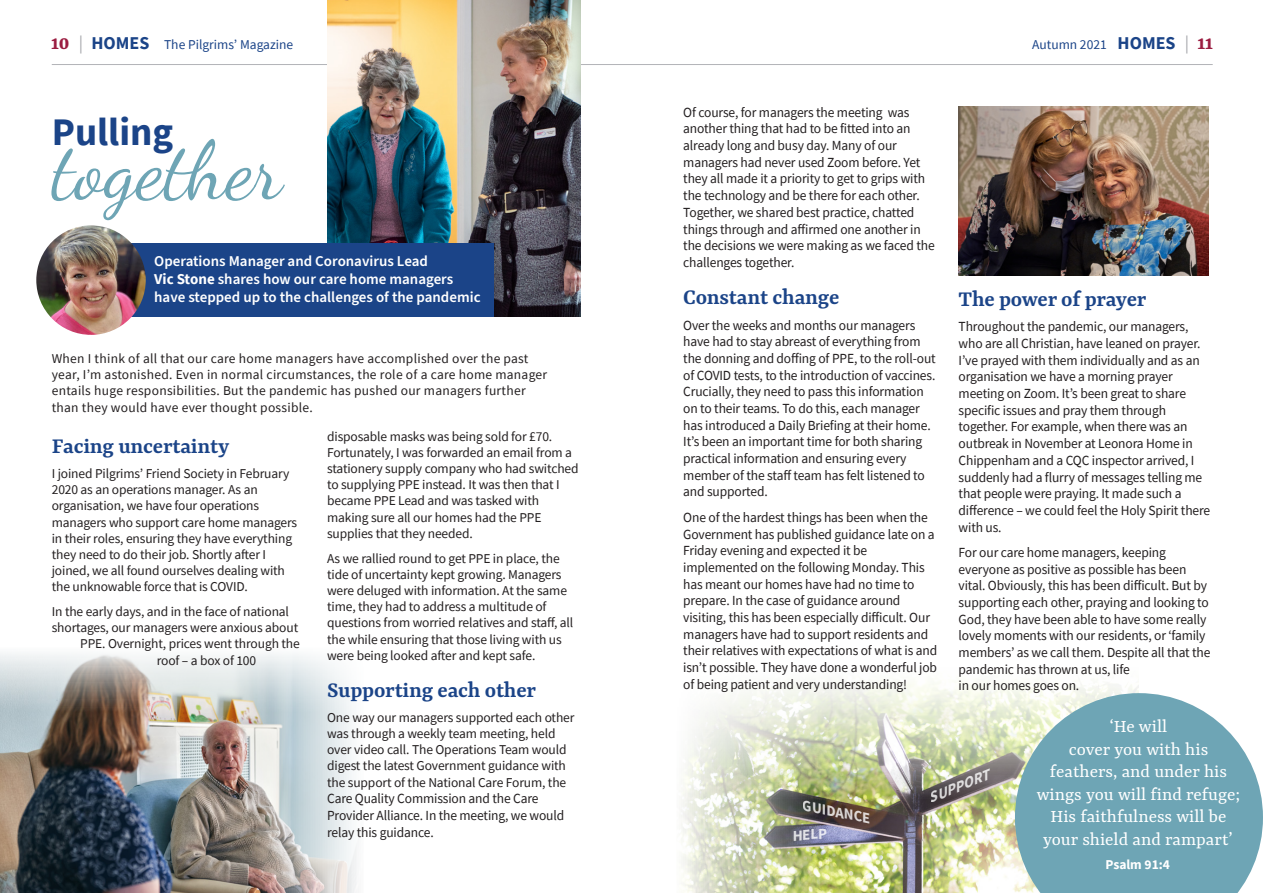
<style>
.page{position:relative;width:1263px;height:893px;background:#fff}
.page>*{position:absolute;margin:0;border:0;box-sizing:border-box;transform-origin:0 0}
.t1{font:81.75px "Dancing Script";color:#6ea5b5}
.t2{font:700 39px "Source Sans Pro";color:#1b4488}
.t3{font:600 24px "Yrsa";letter-spacing:-.01em;color:#1b4488}
.t4{font:19.5px/22.5px "Yrsa";color:#fff;text-align:center}
.t5{font:600 15px/18px "Source Sans Pro";color:#fff}
.t6{font:italic 700 15px "Source Sans Pro";color:#fff}
.t7{font:700 15px "Source Sans Pro";color:#fff}
.t8{font:13.95px/16.6px "Source Sans Pro";letter-spacing:-.01em;color:#231f20}
.t9{font:13.5px/16.2px "Source Sans Pro";letter-spacing:-.01em;color:#231f20}
.t10{font:13.5px/16.2px "Source Sans Pro";letter-spacing:.02em;color:#231f20}
.t11{font:13.5px "Source Sans Pro";color:#1b4488}
.t12{font:700 13.5px "Source Sans Pro";color:#fff}
.s1{font-family:"Yrsa";font-weight:700;font-size:21px;color:#9b1d41}
.s2{font-size:18px;color:#a8a9ad}
.s3{font-weight:700;font-size:18px}
.s4{font-weight:700}
</style>
<div class="page">
<hr style="left:52px;top:64px;width:1161px;height:1px;background:#b2b3b7">
<img style="left:681px;top:682px;width:458px;height:211px">
<img style="left:0;top:653px;width:357px;height:240px">
<img style="left:327px;top:0;width:253px;height:317px">
<img style="left:959px;top:106px;width:249px;height:169px">
<svg style="left:1015px;top:693px;width:248px;height:200px;background:#83b1bd"></svg>
<div style="left:64px;top:243px;width:430px;height:74px;background:#1b4488"></div>
<img style="left:36px;top:225px;width:110px;height:110px;border-radius:55px">
<p class="t11" style="left:51px;top:36px;width:243px"><span class="s1">10</span> <span class="s2">|</span> <span class="s3">HOMES</span> The Pilgrims’ Magazine</p>
<p class="t11" style="left:1032px;top:36px;width:182px">Autumn 2021 <span class="s3">HOMES</span> <span class="s2">|</span> <span class="s1">11</span></p>
<p class="t2" style="left:52px;top:106px;width:123px">Pulling</p>
<p class="t1" style="left:52px;top:122px;width:232px">together</p>
<p class="t5" style="left:154px;top:253px;width:328px">Operations Manager and Coronavirus Lead<br><span class="s4">Vic Stone</span> shares how our care home managers have stepped up to the challenges of the pandemic</p>
<p class="t10" style="left:52px;top:350px;width:497px">When I think of all that our care home managers have accomplished over the past year, I’m astonished. Even in normal circumstances, the role of a care home manager entails huge responsibilities. But the pandemic has pushed our managers further than they would have ever thought possible.</p>
<p class="t3" style="left:52px;top:433px;width:179px">Facing uncertainty</p>
<p class="t9" style="left:52px;top:465px;width:247px">I joined Pilgrims’ Friend Society in February 2020 as an operations manager. As an organisation, we have four operations managers who support care home managers in their roles, ensuring they have everything they need to do their job. Shortly after I joined, we all found ourselves dealing with the unknowable force that is COVID.</p>
<p class="t9" style="left:52px;top:603px;width:239px">In the early days, and in the face of national</p>
<p class="t9" style="left:52px;top:620px;width:248px">shortages, our managers were anxious about</p>
<p class="t9" style="left:80px;top:636px;width:221px">PPE. Overnight, prices went through the</p>
<p class="t9" style="left:157px;top:652px;width:101px">roof – a box of 100</p>
<p class="t9" style="left:327px;top:428px;width:253px">disposable masks was being sold for £70.<br>Fortunately, I was forwarded an email from a stationery supply company who had switched to supplying PPE instead. It was then that I became PPE Lead and was tasked with making sure all our homes had the PPE supplies that they needed.</p>
<p class="t9" style="left:327px;top:550px;width:248px">As we rallied round to get PPE in place, the tide of uncertainty kept growing. Managers were deluged with information. At the same time, they had to address a multitude of questions from worried relatives and staff, all the while ensuring that those living with us were being looked after and kept safe.</p>
<p class="t3" style="left:327px;top:677px;width:211px">Supporting each other</p>
<p class="t9" style="left:327px;top:709px;width:249px">One way our managers supported each other was through a weekly team meeting, held over video call. The Operations Team would digest the latest Government guidance with the support of the National Care Forum, the</p>
<p class="t8" style="left:327px;top:790px;width:239px">Care Quality Commission and the Care<br>Provider Alliance. In the meeting, we would relay this guidance.</p>
<p class="t8" style="left:683px;top:104px;width:253px">Of course, for managers the meeting was another thing that had to be fitted into an already long and busy day. Many of our managers had never used Zoom before. Yet they all made it a priority to get to grips with the technology and be there for each other.<br>Together, we shared best practice, chatted things through and affirmed one another in the decisions we were making as we faced the challenges together.</p>
<p class="t3" style="left:683px;top:284px;width:158px">Constant change</p>
<p class="t8" style="left:683px;top:317px;width:254px">Over the weeks and months our managers have had to stay abreast of everything from the donning and doffing of PPE, to the roll-out of COVID tests, to the introduction of vaccines.<br>Crucially, they need to pass this information on to their teams. To do this, each manager has introduced a Daily Briefing at their home.<br>It’s been an important time for both sharing practical information and ensuring every member of the staff team has felt listened to and supported.</p>
<p class="t8" style="left:683px;top:509px;width:255px">One of the hardest things has been when the Government has published guidance late on a Friday evening and expected it be implemented on the following Monday. This has meant our homes have had no time to prepare. In the case of guidance around visiting, this has been especially difficult. Our managers have had to support residents and their relatives with expectations of what is and isn’t possible. They have done a wonderful job of being patient and very understanding!</p>
<p class="t3" style="left:959px;top:286px;width:189px">The power of prayer</p>
<p class="t8" style="left:959px;top:318px;width:253px">Throughout the pandemic, our managers, who are all Christian, have leaned on prayer.<br>I’ve prayed with them individually and as an organisation we have a morning prayer meeting on Zoom. It’s been great to share specific issues and pray them through together. For example, when there was an outbreak in November at Leonora Home in Chippenham and a CQC inspector arrived, I suddenly had a flurry of messages telling me that people were praying. It made such a difference – we could feel the Holy Spirit there with us.</p>
<p class="t8" style="left:959px;top:544px;width:253px">For our care home managers, keeping everyone as positive as possible has been vital. Obviously, this has been difficult. But by supporting each other, praying and looking to God, they have been able to have some really lovely moments with our residents, or ‘family members’ as we call them. Despite all that the pandemic has thrown at us, life<br>in our homes goes on.</p>
<p class="t6" style="left:806px;top:795px;width:70px;rotate:12deg">GUIDANCE</p>
<p class="t7" style="left:791px;top:825px;width:37px;rotate:-4deg">HELP</p>
<p class="t6" style="left:925px;top:789px;width:65px;rotate:-22deg">SUPPORT</p>
<p class="t4" style="left:1037px;top:715px;width:205px">‘He will<br>cover you with his feathers, and under his wings you will find refuge;<br>His faithfulness will be your shield and rampart’</p>
<p class="t12" style="left:1105px;top:856px;width:66px">Psalm 91:4</p>
</div>
